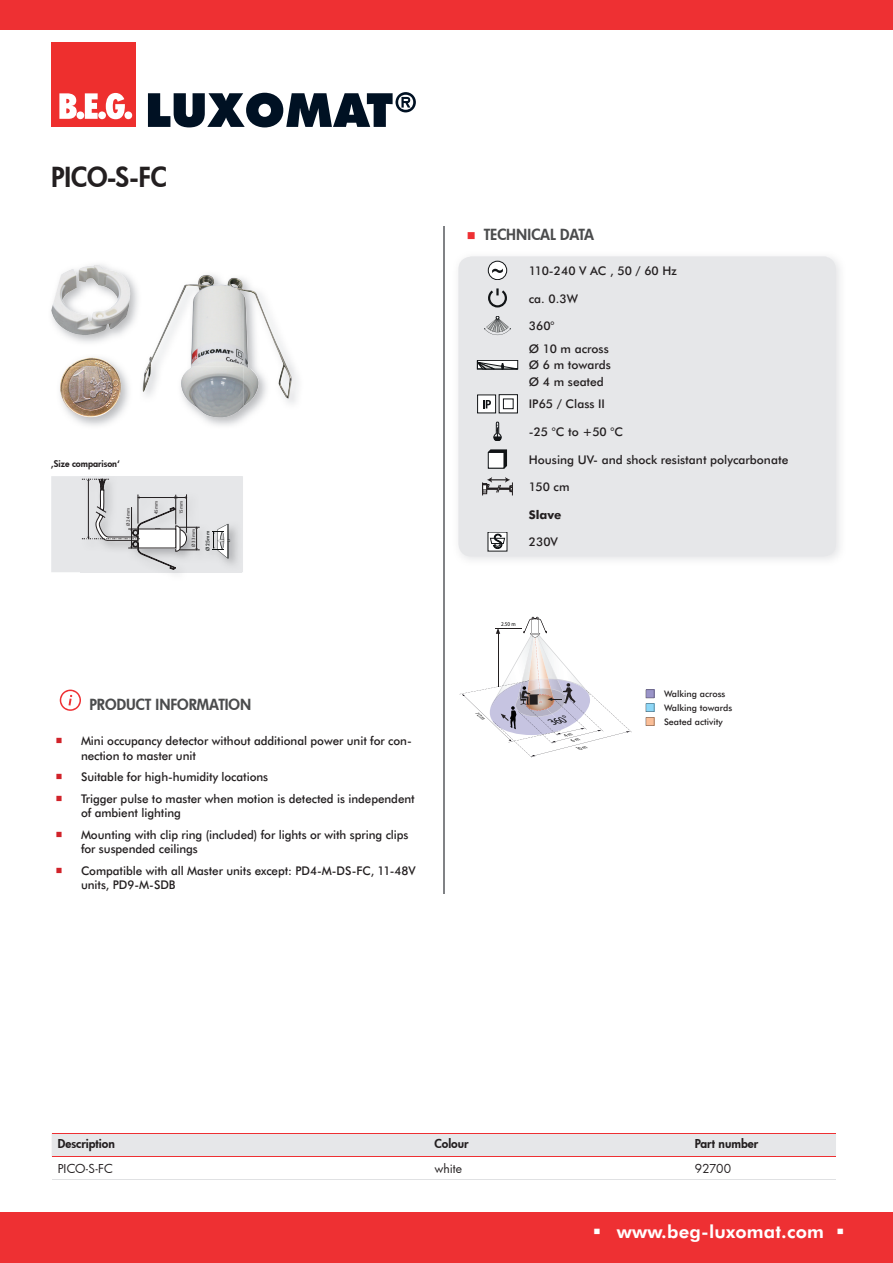
<style>
.page{position:relative;width:893px;height:1263px;background:#fff}
.page>*{position:absolute;margin:0;border:0;box-sizing:border-box;transform-origin:0 0}
.t1{font:800 27px "Futura";color:#231f20}
.t2{font:800 18px "Futura BT";letter-spacing:.01em;color:#fff}
.t3{font:800 15px "Futura";color:#4b4c4d}
.t4{font:500 12px/14.4px "Futura BT";letter-spacing:-.005em;color:#231f20}
.t5{font:800 12px "Futura";color:#231f20}
.t6{font:12px "Futura";letter-spacing:-.005em;color:#231f20}
.t7{font:700 12px "Futura BT";color:#231f20}
.t8{font:italic 9.9px "Frutiger";color:#000}
.t9{font:500 9px/13.8px "Futura BT";color:#231f20}
.t10{font:800 9px "Futura";color:#231f20}
.t11{font:5.7px "Frutiger";color:#000;scale:.9 1}
.t12{font:500 5.1px "Futura BT";color:#0f1313}
.t13{font:4.8px "Myriad";color:#231f20}
.s1{font-family:"Minion Pro";font-weight:400;font-size:18px;color:#d1232a}
.s2{color:#ee3033}
</style>
<div class="page">
<div style="left:0;top:1212px;width:893px;height:51px;background:#ee3033"></div>
<div style="left:0;top:0;width:893px;height:30px;background:#ee3033"></div>
<div style="left:458px;top:257px;width:378px;height:299px;background:#e6e7e9;border-radius:13px"></div>
<div style="left:488px;top:261px;width:19px;height:19px;background:#fff;border-radius:50%"></div>
<div style="left:488px;top:261px;width:19px;height:19px;border:1px solid #111416;border-radius:50%"></div>
<svg style="left:492px;top:269px;width:11px;height:4px"></svg>
<svg style="left:488px;top:288px;width:19px;height:19px"></svg>
<svg style="left:484px;top:316px;width:27px;height:19px"></svg>
<svg style="left:477px;top:360px;width:41px;height:9px"></svg>
<div style="left:478px;top:395px;width:18px;height:18px;background:#fff"></div>
<div style="left:477px;top:394px;width:19px;height:19px;border:1px solid #111416"></div>
<svg style="left:483px;top:400px;width:8px;height:8px"></svg>
<svg style="left:501px;top:396px;width:15px;height:15px"></svg>
<div style="left:499px;top:394px;width:19px;height:19px;border:1px solid #111416"></div>
<div style="left:503px;top:399px;width:10px;height:10px;background:#fff"></div>
<div style="left:503px;top:399px;width:10px;height:10px;border:1px solid #111416"></div>
<svg style="left:494px;top:422px;width:7px;height:19px"></svg>
<svg style="left:488px;top:449px;width:19px;height:19px"></svg>
<div style="left:488px;top:452px;width:16px;height:16px;background:#fff"></div>
<div style="left:488px;top:452px;width:16px;height:16px;border:1px solid #111416"></div>
<svg style="left:482px;top:477px;width:31px;height:18px"></svg>
<svg style="left:490px;top:533px;width:15px;height:16px"></svg>
<svg style="left:646px;top:690px;width:8px;height:36px"></svg>
<img style="left:73px;top:279px;width:225px;height:147px">
<img style="left:51px;top:264px;width:96px;height:102px">
<img style="left:147px;top:275px;width:97px;height:91px">
<img style="left:243px;top:289px;width:48px;height:117px">
<img style="left:60px;top:366px;width:184px;height:52px">
<svg style="left:51px;top:476px;width:192px;height:96px;background:#d7d7d9"></svg>
<svg style="left:60px;top:689px;width:21px;height:22px"></svg>
<div style="left:52px;top:1133px;width:784px;height:23px;background:#e6e7e9"></div>
<hr style="left:52px;top:1132px;width:377px;height:1px;background:#ee3033">
<hr style="left:429px;top:1132px;width:260px;height:1px;background:#ee3033">
<hr style="left:689px;top:1132px;width:147px;height:1px;background:#ee3033">
<hr style="left:52px;top:1156px;width:377px;height:1px;background:#ee3033">
<hr style="left:429px;top:1156px;width:260px;height:1px;background:#ee3033">
<hr style="left:689px;top:1156px;width:147px;height:1px;background:#ee3033">
<hr style="left:52px;top:1179px;width:377px;height:1px;background:#e0e1e3">
<hr style="left:429px;top:1179px;width:260px;height:1px;background:#e0e1e3">
<hr style="left:689px;top:1179px;width:147px;height:1px;background:#e0e1e3">
<div style="left:51px;top:43px;width:85px;height:84px;background:#ee2f2e"></div>
<svg style="left:59px;top:93px;width:18px;height:26px"></svg>
<div style="left:77px;top:111px;width:7px;height:8px;background:#fff;border-radius:50%"></div>
<svg style="left:85px;top:93px;width:13px;height:26px"></svg>
<div style="left:98px;top:111px;width:8px;height:8px;background:#fff;border-radius:50%"></div>
<svg style="left:106px;top:93px;width:19px;height:26px"></svg>
<div style="left:124px;top:111px;width:8px;height:8px;background:#fff;border-radius:50%"></div>
<svg style="left:148px;top:92px;width:268px;height:35px"></svg>
<hr style="left:443px;top:227px;width:1px;height:667px;background:#808285">
<svg style="left:459px;top:617px;width:173px;height:140px"></svg>
<h1 class="t1" style="left:51px;top:159px;width:117px">PICO-S-FC</h1>
<p class="t10" style="left:51px;top:457px;width:70px">‚Size comparison‘</p>
<p class="t13" style="left:126px;top:526px;width:20px;rotate:-90deg">Ø 24mm</p>
<p class="t13" style="left:154px;top:514px;width:15px;rotate:-90deg">45mm</p>
<p class="t13" style="left:179px;top:514px;width:15px;rotate:-90deg">15mm</p>
<p class="t13" style="left:191px;top:547px;width:20px;rotate:-90deg">Ø 33mm</p>
<p class="t12" style="left:205px;top:550px;width:21px;rotate:-90deg">Ø25 mm</p>
<p class="t3" style="left:89px;top:694px;width:163px">PRODUCT INFORMATION</p>
<p class="t4" style="left:81px;top:734px;width:332px;text-indent:-26px"><span class="s1">■</span> Mini occupancy detector without additional power unit for con&shy;nection to master unit</p>
<p class="t4" style="left:55px;top:770px;width:214px"><span class="s1">■</span> Suitable for high-humidity locations</p>
<p class="t4" style="left:81px;top:791px;width:335px;text-indent:-26px"><span class="s1">■</span> Trigger pulse to master when motion is detected is independent of ambient lighting</p>
<p class="t4" style="left:81px;top:827px;width:329px;text-indent:-26px"><span class="s1">■</span> Mounting with clip ring (included) for lights or with spring clips for suspended ceilings</p>
<p class="t4" style="left:81px;top:863px;width:336px;text-indent:-26px"><span class="s1">■</span> Compatible with all Master units except: PD4-M-DS-FC, 11-48V units, PD9-M-SDB</p>
<p class="t3" style="left:467px;top:224px;width:129px"><span class="s2">■</span> TECHNICAL DATA</p>
<p class="t4" style="left:529px;top:263px;width:150px">110-240 V AC , 50 / 60 Hz</p>
<p class="t4" style="left:529px;top:291px;width:51px">ca. 0.3 W</p>
<p class="t4" style="left:529px;top:314px;width:81px;line-height:22.6px">360 °<br>Ø 10 m across</p>
<p class="t4" style="left:529px;top:357px;width:84px;line-height:16.5px">Ø 6 m towards<br>Ø 4 m seated</p>
<p class="t4" style="left:529px;top:397px;width:78px">IP65 / Class II</p>
<p class="t4" style="left:529px;top:424px;width:96px">-25 °C to +50 °C</p>
<p class="t4" style="left:529px;top:452px;width:261px">Housing UV- and shock resistant polycarbonate</p>
<p class="t4" style="left:529px;top:479px;width:42px">150 cm</p>
<p class="t7" style="left:529px;top:507px;width:34px">Slave</p>
<p class="t4" style="left:529px;top:535px;width:31px">230 V</p>
<p class="t11" style="left:501px;top:621px;width:18px">2.50 m</p>
<p class="t8" style="left:551px;top:716px;width:20px;rotate:-15deg">360°</p>
<p class="t9" style="left:664px;top:687px;width:70px">Walking across<br>Walking towards<br>Seated activity</p>
<p class="t5" style="left:58px;top:1135px;width:59px">Description</p>
<p class="t5" style="left:435px;top:1135px;width:36px">Colour</p>
<p class="t5" style="left:695px;top:1135px;width:65px">Part number</p>
<p class="t6" style="left:58px;top:1160px;width:57px">PICO-S-FC</p>
<p class="t6" style="left:435px;top:1160px;width:29px">white</p>
<p class="t6" style="left:695px;top:1160px;width:38px">92700</p>
<h2 class="t2" style="left:593px;top:1221px;width:253px">▪ www.beg-luxomat.com ▪</h2>
</div>
